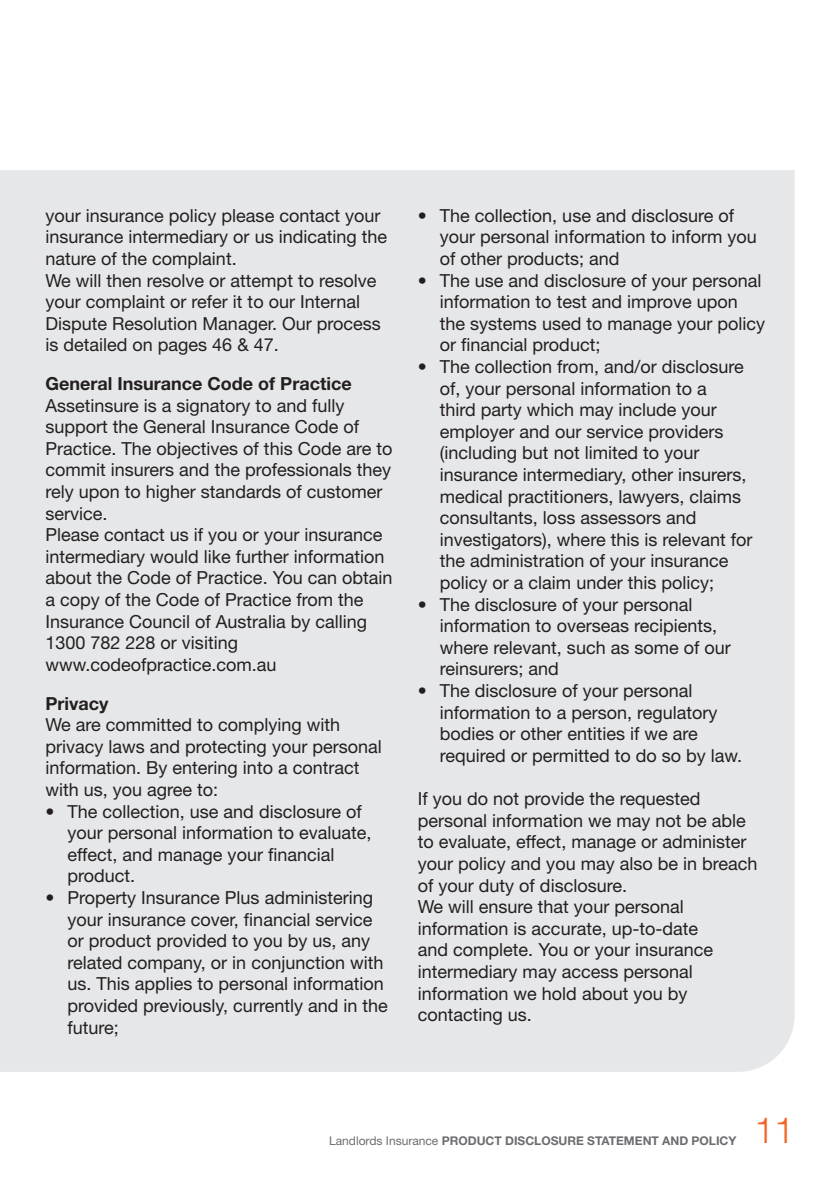
<style>
.page{position:relative;width:840px;height:1191px;background:#fff}
.page>*{position:absolute;margin:0;border:0;box-sizing:border-box;transform-origin:0 0}
.t1{font:300 36px "Helvetica Neue";color:#f26423}
.tabbed_bullets_9pt{font:18px/21.6px "Helvetica Neue";color:#231f20}
.helv_bold_heading{font:700 18px "Helvetica Neue";color:#231f20}
.t2{font:700 12px "Helvetica Neue";color:#6c6d70}
.s1{font-weight:400}
</style>
<div class="page">
<div style="left:0;top:170px;width:794px;height:901px;background:#e6e7e9"></div>
<p class="tabbed_bullets_9pt" style="left:45px;top:204px;width:343px">your insurance policy please contact your insurance intermediary or us indicating the nature of the complaint.</p>
<p class="tabbed_bullets_9pt" style="left:45px;top:269px;width:337px">We will then resolve or attempt to resolve your complaint or refer it to our Internal Dispute Resolution Manager. Our process is detailed on pages 46 &amp; 47.</p>
<p class="helv_bold_heading" style="left:45px;top:372px;width:307px">General Insurance Code of Practice</p>
<p class="tabbed_bullets_9pt" style="left:45px;top:394px;width:348px">Assetinsure is a signatory to and fully support the General Insurance Code of Practice. The objectives of this Code are to commit insurers and the professionals they rely upon to higher standards of customer service.</p>
<p class="tabbed_bullets_9pt" style="left:45px;top:524px;width:348px">Please contact us if you or your insurance intermediary would like further information about the Code of Practice. You can obtain a copy of the Code of Practice from the Insurance Council of Australia by calling 1300 782 228 or visiting www.codeofpractice.com.au</p>
<p class="helv_bold_heading" style="left:45px;top:692px;width:65px">Privacy</p>
<p class="tabbed_bullets_9pt" style="left:45px;top:713px;width:338px">We are committed to complying with privacy laws and protecting your personal information. By entering into a contract with us, you agree to:</p>
<p class="tabbed_bullets_9pt" style="left:67px;top:800px;width:305px;text-indent:-22px">• The collection, use and disclosure of your personal information to evaluate, effect, and manage your financial product.</p>
<p class="tabbed_bullets_9pt" style="left:67px;top:886px;width:322px;text-indent:-22px">• Property Insurance Plus administering your insurance cover, financial service or product provided to you by us, any related company, or in conjunction with us. This applies to personal information provided previously, currently and in the future;</p>
<p class="tabbed_bullets_9pt" style="left:439px;top:204px;width:318px;text-indent:-22px">• The collection, use and disclosure of your personal information to inform you of other products; and</p>
<p class="tabbed_bullets_9pt" style="left:439px;top:269px;width:327px;text-indent:-22px">• The use and disclosure of your personal information to test and improve upon the systems used to manage your policy or financial product;</p>
<p class="tabbed_bullets_9pt" style="left:439px;top:355px;width:314px;text-indent:-22px">• The collection from, and/or disclosure of, your personal information to a<br>third party which may include your employer and our service providers (including but not limited to your insurance intermediary, other insurers, medical practitioners, lawyers, claims consultants, loss assessors and investigators), where this is relevant for the administration of your insurance policy or a claim under this policy;</p>
<p class="tabbed_bullets_9pt" style="left:439px;top:593px;width:292px;text-indent:-22px">• The disclosure of your personal information to overseas recipients, where relevant, such as some of our reinsurers; and</p>
<p class="tabbed_bullets_9pt" style="left:439px;top:679px;width:304px;text-indent:-22px">• The disclosure of your personal information to a person, regulatory bodies or other entities if we are required or permitted to do so by law.</p>
<p class="tabbed_bullets_9pt" style="left:417px;top:787px;width:341px">If you do not provide the requested personal information we may not be able to evaluate, effect, manage or administer your policy and you may also be in breach of your duty of disclosure.</p>
<p class="tabbed_bullets_9pt" style="left:417px;top:895px;width:297px">We will ensure that your personal information is accurate, up-to-date and complete. You or your insurance intermediary may access personal information we hold about you by contacting us.</p>
<p class="t2" style="left:329px;top:1133px;width:408px"><span class="s1">Landlords Insurance</span> PRODUCT DISCLOSURE STATEMENT AND POLICY</p>
<h1 class="t1" style="left:754px;top:1107px;width:42px">11</h1>
</div>
